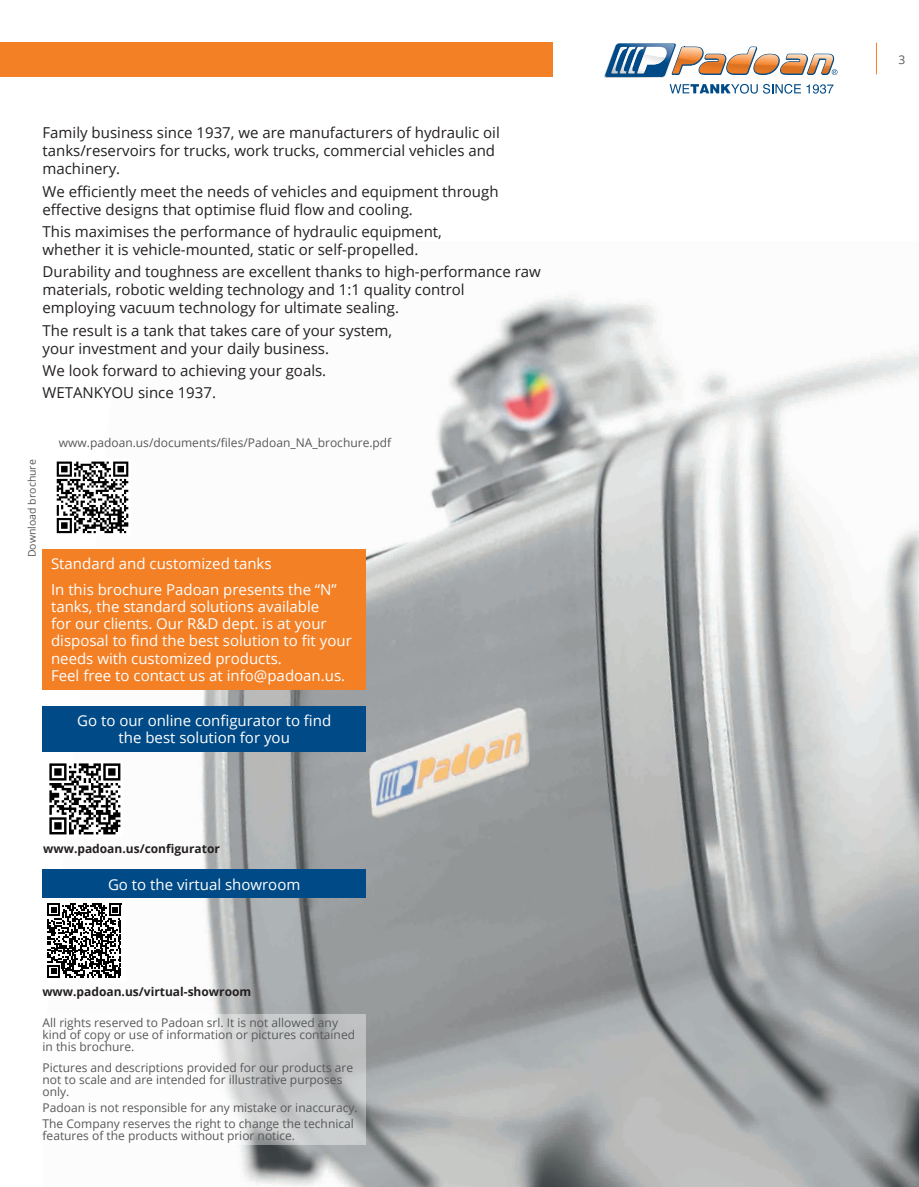
<style>
.page{position:relative;width:919px;height:1187px;background:#fff}
.page>*{position:absolute;margin:0;border:0;box-sizing:border-box;transform-origin:0 0}
.t1{font:15px/18px "Open Sans";color:#231f20}
.t2{font:15px/17.2px "Open Sans";color:#fff}
.t3{font:12px/12px "Open Sans";color:#57585a}
.t4{font:700 12px "Open Sans";color:#231f20}
.t5{font:10.5px "Open Sans";color:#57585a}
</style>
<div class="page">
<hr style="left:876px;top:43px;width:1px;height:31px;background:#f48026">
<img style="left:43px;top:295px;width:875px;height:891px">
<div style="left:0;top:43px;width:553px;height:34px;background:#f48026"></div>
<svg style="left:43px;top:1013px;width:323px;height:131px"></svg>
<svg style="left:604px;top:43px;width:233px;height:51px"></svg>
<div style="left:43px;top:549px;width:323px;height:140px;background:#f48026"></div>
<div style="left:43px;top:706px;width:323px;height:45px;background:#004b87"></div>
<div style="left:43px;top:869px;width:323px;height:29px;background:#004b87"></div>
<svg style="left:55px;top:459px;width:75px;height:76px"></svg>
<svg style="left:57px;top:461px;width:71px;height:72px"></svg>
<div style="left:47px;top:761px;width:76px;height:75px;background:linear-gradient(to bottom,#fff,#fff)"></div>
<svg style="left:49px;top:763px;width:71px;height:71px"></svg>
<div style="left:42px;top:899px;width:84px;height:83px;background:#fff"></div>
<svg style="left:47px;top:903px;width:74px;height:74px"></svg>
<p class="t1" style="left:43px;top:124px;width:458px">Family business since 1937, we are manufacturers of hydraulic oil tanks/reservoirs for trucks, work trucks, commercial vehicles and machinery.</p>
<p class="t1" style="left:43px;top:182px;width:457px">We efficiently meet the needs of vehicles and equipment through effective designs that optimise fluid flow and cooling.</p>
<p class="t1" style="left:43px;top:222px;width:401px">This maximises the performance of hydraulic equipment, whether it is vehicle-mounted, static or self-propelled.</p>
<p class="t1" style="left:43px;top:262px;width:500px">Durability and toughness are excellent thanks to high-performance raw materials, robotic welding technology and 1:1 quality control employing vacuum technology for ultimate sealing.</p>
<p class="t1" style="left:43px;top:321px;width:351px">The result is a tank that takes care of your system, your investment and your daily business.</p>
<p class="t1" style="left:43px;top:359px;width:285px;line-height:22.2px">We look forward to achieving your goals.<br>WETANKYOU since 1937.</p>
<p class="t5" style="left:25px;top:557px;width:99px;rotate:-90deg">Download brochure</p>
<p class="t3" style="left:59px;top:436px;width:334px">www.padoan.us/documents/files/Padoan_NA_brochure.pdf</p>
<p class="t2" style="left:51px;top:550px;width:287px;line-height:25.8px">Standard and customized tanks<br>In this brochure Padoan presents the “N”</p>
<p class="t2" style="left:51px;top:597px;width:302px">tanks, the standard solutions available<br>for our clients. Our R&amp;D dept. is at your disposal to find the best solution to fit your needs with customized products.<br>Feel free to contact us at info@padoan.us.</p>
<p class="t2" style="left:77px;top:711px;width:255px;text-align:center">Go to our online configurator to find the best solution for you</p>
<p class="t4" style="left:43px;top:839px;width:178px">www.padoan.us/configurator</p>
<p class="t2" style="left:108px;top:875px;width:194px">Go to the virtual showroom</p>
<p class="t4" style="left:42px;top:982px;width:210px">www.padoan.us/virtual-showroom</p>
<p class="t3" style="left:43px;top:1016px;width:314px">All rights reserved to Padoan srl. It is not allowed any kind of copy or use of information or pictures contained in this brochure.</p>
<p class="t3" style="left:43px;top:1060px;width:312px">Pictures and descriptions provided for our products are not to scale and are intended for illustrative purposes only.</p>
<p class="t3" style="left:43px;top:1099px;width:317px;line-height:16.2px">Padoan is not responsible for any mistake or inaccuracy.<br>The Company reserves the right to change the technical</p>
<p class="t3" style="left:43px;top:1129px;width:254px">features of the products without prior notice.</p>
<p class="t3" style="left:898px;top:53px;width:8px">3</p>
</div>
